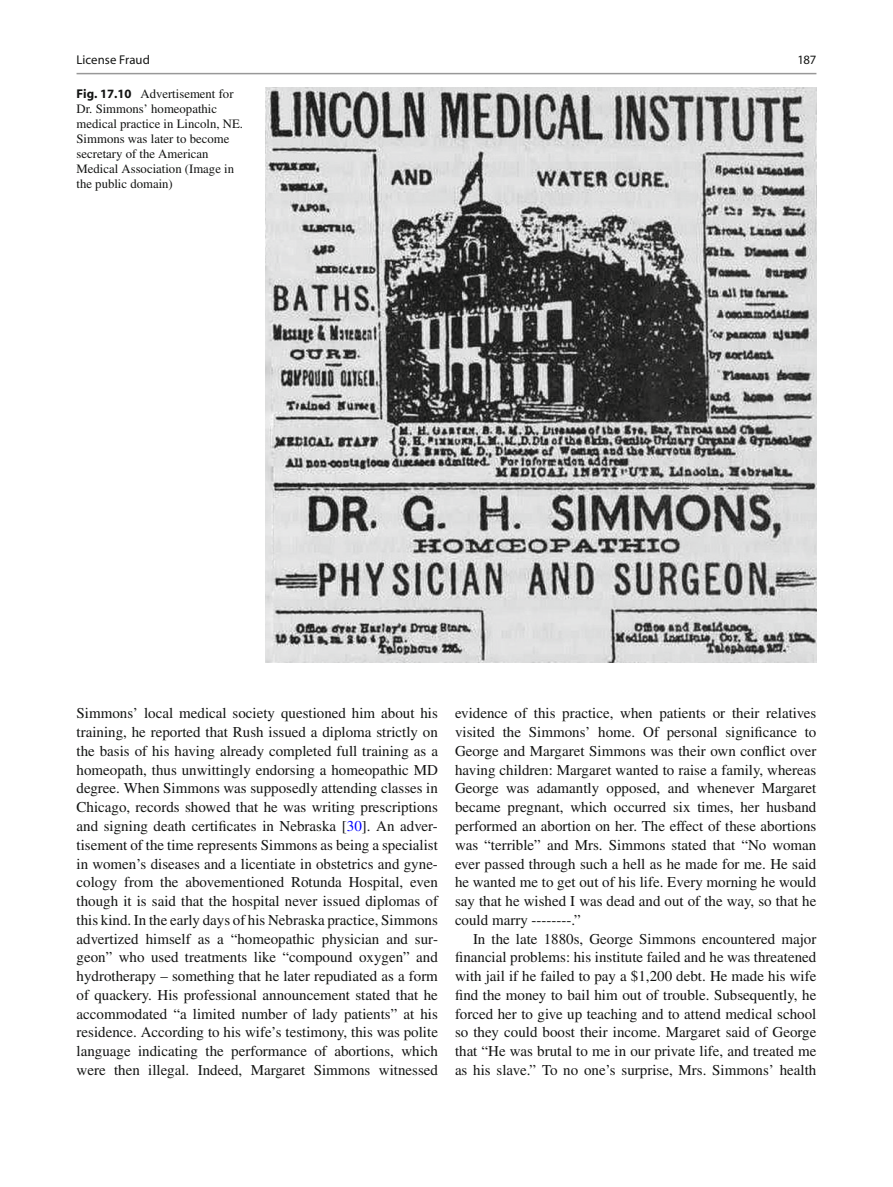
<style>
.page{position:relative;width:893px;height:1187px;background:#fff}
.page>*{position:absolute;margin:0;border:0;box-sizing:border-box;transform-origin:0 0}
.t1{font:15px/18.8px "Times";color:#131413;text-align:justify}
.t2{font:12.75px/15px "Times";color:#131413}
.t3{font:12.75px "Myriad";color:#131413}
.s1{font-family:"Myriad";font-weight:700}
.s2{color:#00f}
</style>
<div class="page">
<img style="left:266px;top:88px;width:550px;height:574px">
<hr style="left:77px;top:73px;width:739px;height:1px;background:#989898">
<p class="t3" style="left:77px;top:55px;width:75px">License Fraud</p>
<p class="t2" style="left:77px;top:87px;width:168px"><span class="s1">Fig. 17.10</span> Advertisement for<br>Dr. Simmons’ homeopathic medical practice in Lincoln, NE.<br>Simmons was later to become secretary of the American<br>Medical Association (Image in the public domain)</p>
<p class="t3" style="left:797px;top:55px;width:20px">187</p>
<p class="t1" style="left:77px;top:705px;width:363px">Simmons’ local medical society questioned him about his training, he reported that Rush issued a diploma strictly on the basis of his having already completed full training as a homeopath, thus unwittingly endorsing a homeopathic MD degree. When Simmons was supposedly attending classes in Chicago, records showed that he was writing prescriptions and signing death certificates in Nebraska [ <span class="s2">30</span> ]. An adver&shy;tisement of the time represents Simmons as being a specialist in women’s diseases and a licentiate in obstetrics and gyne&shy;cology from the abovementioned Rotunda Hospital, even though it is said that the hospital never issued diplomas of this kind. In the early days of his Nebraska practice, Simmons advertized himself as a “homeopathic physician and sur&shy;geon” who used treatments like “compound oxygen” and hydrotherapy – something that he later repudiated as a form of quackery. His professional announcement stated that he accommodated “a limited number of lady patients” at his residence. According to his wife’s testimony, this was polite language indicating the performance of abortions, which were then illegal. Indeed, Margaret Simmons witnessed</p>
<p class="t1" style="left:455px;top:705px;width:363px">evidence of this practice, when patients or their relatives visited the Simmons’ home. Of personal significance to George and Margaret Simmons was their own conflict over having children: Margaret wanted to raise a family, whereas George was adamantly opposed, and whenever Margaret became pregnant, which occurred six times, her husband performed an abortion on her. The effect of these abortions was “terrible” and Mrs. Simmons stated that “No woman ever passed through such a hell as he made for me. He said he wanted me to get out of his life. Every morning he would say that he wished I was dead and out of the way, so that he could marry --------.”</p>
<p class="t1" style="left:455px;top:930px;width:363px;text-indent:18px">In the late 1880s, George Simmons encountered major financial problems: his institute failed and he was threatened with jail if he failed to pay a $1,200 debt. He made his wife find the money to bail him out of trouble. Subsequently, he forced her to give up teaching and to attend medical school so they could boost their income. Margaret said of George that “He was brutal to me in our private life, and treated me as his slave.” To no one’s surprise, Mrs. Simmons’ health</p>
</div>
